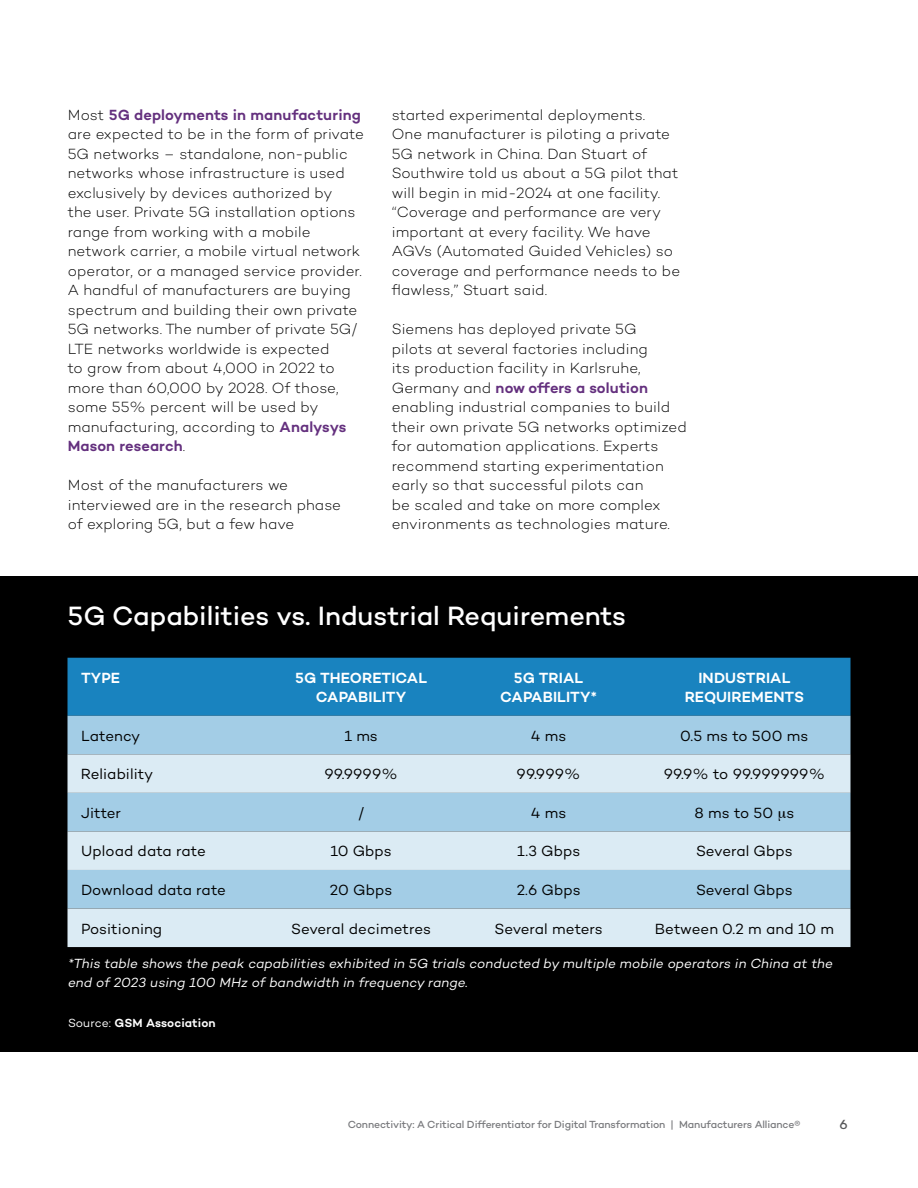
<style>
.page{position:relative;width:918px;height:1188px;background:#fff}
.page>*{position:absolute;margin:0;border:0;box-sizing:border-box;transform-origin:0 0}
.t1{font:500 27px "Campton";color:#fff}
.t2{font:300 15px/19.5px "Campton";letter-spacing:.01em;color:#000}
.t3{font:15px "Campton";letter-spacing:.005em;color:#000}
.t4{font:600 15px/19.5px "Campton";letter-spacing:.01em;color:#fff;text-align:center}
.t5{font:italic 13.5px/19.5px "Campton";letter-spacing:.01em;color:#fff}
.t6{font:500 13.5px "Campton";color:#58595b}
.t7{font:600 12px "Campton";letter-spacing:.005em;color:#fff}
.t8{font:500 10.5px "Campton";letter-spacing:-.01em;color:#797a7d}
.s1{font-weight:600;color:#64307e}
.s2{font-weight:400}
</style>
<div class="page">
<div style="left:0;top:576px;width:918px;height:476px;background:#000"></div>
<div style="left:68px;top:658px;width:782px;height:58px;background:#1983bf"></div>
<div style="left:68px;top:716px;width:782px;height:38px;background:#a3cde6"></div>
<svg style="left:68px;top:754px;width:782px;height:193px;background:#c3deed"></svg>
<svg style="left:779px;top:811px;width:7px;height:10px"></svg>
<p class="t2" style="left:68px;top:104px;width:298px">Most <span class="s1">5G deployments in manufacturing </span>are expected to be in the form of private 5G networks – standalone, non-public networks whose infrastructure is used exclusively by devices authorized by<br>the user. Private 5G installation options range from working with a mobile network carrier, a mobile virtual network operator, or a managed service provider.<br>A handful of manufacturers are buying spectrum and building their own private 5G networks. The number of private 5G/ LTE networks worldwide is expected<br>to grow from about 4,000 in 2022 to more than 60,000 by 2028. Of those, some 55% percent will be used by manufacturing, according to <span class="s1">Analysys Mason research</span>.</p>
<p class="t2" style="left:68px;top:475px;width:275px">Most of the manufacturers we interviewed are in the research phase of exploring 5G, but a few have</p>
<p class="t2" style="left:392px;top:104px;width:290px">started experimental deployments.<br>One manufacturer is piloting a private 5G network in China. Dan Stuart of Southwire told us about a 5G pilot that will begin in mid-2024 at one facility. “Coverage and performance are very important at every facility. We have AGVs (Automated Guided Vehicles) so coverage and performance needs to be flawless,” Stuart said.</p>
<p class="t2" style="left:392px;top:319px;width:297px">Siemens has deployed private 5G<br>pilots at several factories including<br>its production facility in Karlsruhe, Germany and <span class="s1">now offers a solution </span>enabling industrial companies to build their own private 5G networks optimized for automation applications. Experts recommend starting experimentation early so that successful pilots can<br>be scaled and take on more complex environments as technologies mature.</p>
<h1 class="t1" style="left:68px;top:599px;width:560px">5G Capabilities vs. Industrial Requirements</h1>
<p class="t4" style="left:81px;top:668px;width:41px">TYPE</p>
<p class="t4" style="left:295px;top:668px;width:133px">5G THEORETICAL<br>CAPABILITY</p>
<p class="t4" style="left:500px;top:668px;width:98px">5G TRIAL<br>CAPABILITY*</p>
<p class="t4" style="left:685px;top:668px;width:121px">INDUSTRIAL<br>REQUIREMENTS</p>
<p class="t3" style="left:81px;top:726px;width:61px">Latency</p>
<p class="t3" style="left:344px;top:726px;width:35px">1 ms</p>
<p class="t3" style="left:531px;top:726px;width:37px">4 ms</p>
<p class="t3" style="left:680px;top:726px;width:130px">0.5 ms to 500 ms</p>
<p class="t3" style="left:81px;top:765px;width:74px">Reliability</p>
<p class="t3" style="left:324px;top:765px;width:75px">99.9999%</p>
<p class="t3" style="left:517px;top:765px;width:65px">99.999%</p>
<p class="t3" style="left:664px;top:765px;width:163px">99.9% to 99.999999%</p>
<p class="t3" style="left:81px;top:803px;width:42px">Jitter</p>
<p class="t3" style="left:358px;top:803px;width:8px">/</p>
<p class="t3" style="left:531px;top:803px;width:37px">4 ms</p>
<p class="t3" style="left:694px;top:803px;width:101px">8 ms to 50 s</p>
<p class="t3" style="left:81px;top:842px;width:126px">Upload data rate</p>
<p class="t3" style="left:330px;top:842px;width:63px">10 Gbps</p>
<p class="t3" style="left:517px;top:842px;width:65px">1.3 Gbps</p>
<p class="t3" style="left:696px;top:842px;width:98px">Several Gbps</p>
<p class="t3" style="left:81px;top:881px;width:146px">Download data rate</p>
<p class="t3" style="left:330px;top:881px;width:64px">20 Gbps</p>
<p class="t3" style="left:517px;top:881px;width:65px">2.6 Gbps</p>
<p class="t3" style="left:696px;top:881px;width:98px">Several Gbps</p>
<p class="t3" style="left:81px;top:919px;width:83px">Positioning</p>
<p class="t3" style="left:291px;top:919px;width:141px">Several decimetres</p>
<p class="t3" style="left:495px;top:919px;width:110px">Several meters</p>
<p class="t3" style="left:655px;top:919px;width:181px">Between 0.2 m and 10 m</p>
<p class="t5" style="left:68px;top:953px;width:767px">*This table shows the peak capabilities exhibited in 5G trials conducted by multiple mobile operators in China at the end of 2023 using 100 MHz of bandwidth in frequency range.</p>
<p class="t7" style="left:68px;top:1016px;width:149px"><span class="s2">Source:</span> GSM Association</p>
<p class="t8" style="left:348px;top:1118px;width:454px">Connectivity: A Critical Differentiator for Digital Transformation | Manufacturers Alliance®</p>
<p class="t6" style="left:840px;top:1116px;width:10px">6</p>
</div>
